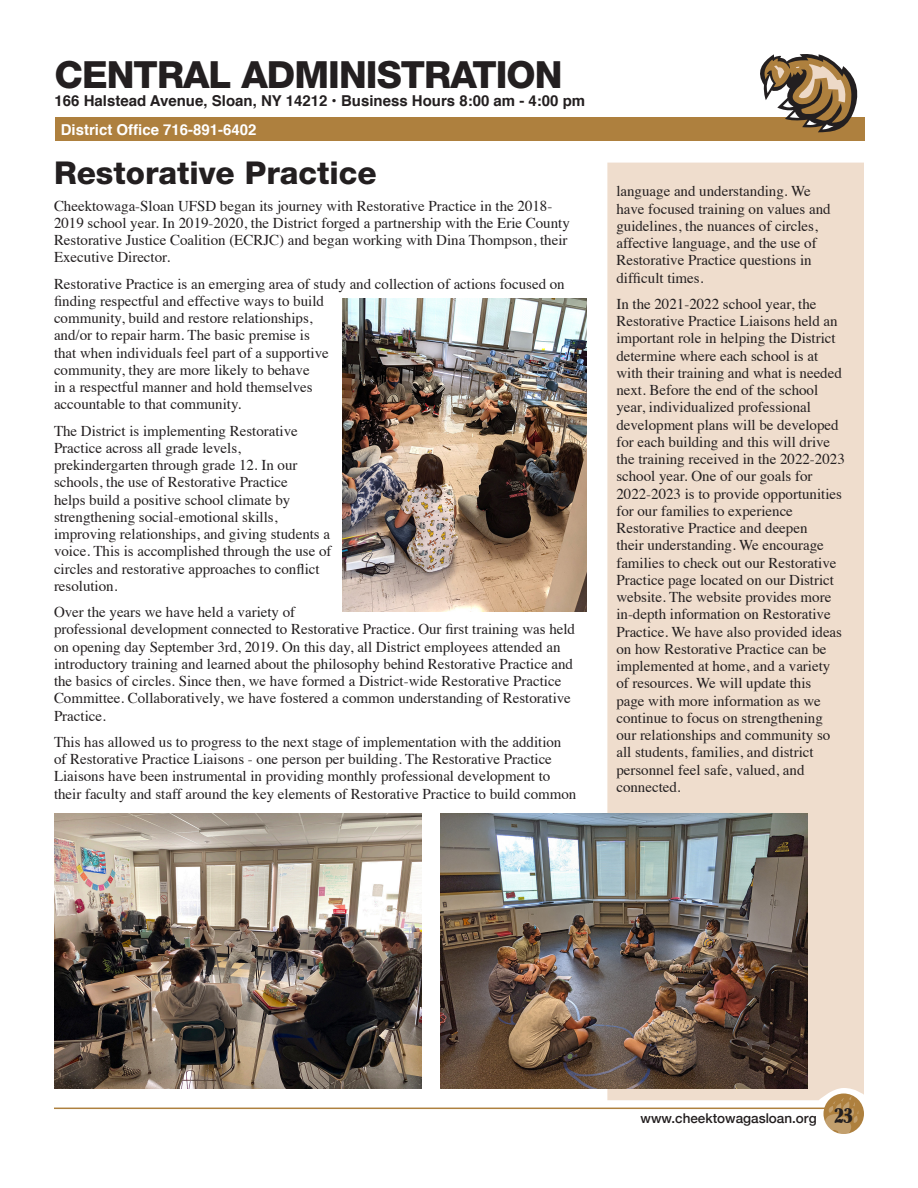
<style>
.page{position:relative;width:918px;height:1188px;background:#fff}
.page>*{position:absolute;margin:0;border:0;box-sizing:border-box;transform-origin:0 0}
.t1{font:800 37.5px "Helvetica Neue LT Std";letter-spacing:-.025em;color:#231f20}
.Heading{font:800 31.5px "Helvetica Neue LT Std";color:#231f20}
.body_Text_10_11_5{font:15px/17.2px "Times";color:#231f20}
.t2{font:700 15px "Helvetica";color:#231f20}
.t3{font:700 15px "Helvetica";color:#fff}
.t4{font:500 13.5px "Helvetica Neue";color:#231f20}
.s1{font-family:"Bernhard Std";font-weight:700;font-stretch:condensed;font-size:21px}
</style>
<div class="page">
<div style="left:55px;top:118px;width:810px;height:23px;background:#ae803e"></div>
<svg style="left:760px;top:54px;width:97px;height:78px"></svg>
<hr style="left:54px;top:1108px;width:790px;height:1px;background:#ae803e">
<div style="left:824px;top:1094px;width:40px;height:40px;background:#ae803e;border-radius:50%"></div>
<svg style="left:824px;top:1100px;width:34px;height:34px"></svg>
<div style="left:607px;top:163px;width:257px;height:937px;background:#efddcd"></div>
<img style="left:342px;top:298px;width:245px;height:313px">
<img style="left:441px;top:814px;width:367px;height:275px">
<img style="left:55px;top:814px;width:366px;height:275px">
<h1 class="t1" style="left:55px;top:52px;width:510px">CENTRAL ADMINISTRATION</h1>
<p class="t2" style="left:55px;top:89px;width:532px">166 Halstead Avenue, Sloan, NY 14212 • Business Hours 8:00 am - 4:00 pm</p>
<p class="t3" style="left:61px;top:118px;width:197px">District Office 716-891-6402</p>
<h1 class="Heading" style="left:54px;top:155px;width:324px">Restorative Practice</h1>
<p class="body_Text_10_11_5" style="left:54px;top:196px;width:517px">Cheektowaga-Sloan UFSD began its journey with Restorative Practice in the 2018- 2019 school year. In 2019-2020, the District forged a partnership with the Erie County Restorative Justice Coalition (ECRJC) and began working with Dina Thompson, their Executive Director.</p>
<p class="body_Text_10_11_5" style="left:54px;top:274px;width:512px">Restorative Practice is an emerging area of study and collection of actions focused on finding respectful and effective ways to build<br>community, build and restore relationships,<br>and/or to repair harm. The basic premise is<br>that when individuals feel part of a supportive<br>community, they are more likely to behave<br>in a respectful manner and hold themselves<br>accountable to that community.</p>
<p class="body_Text_10_11_5" style="left:54px;top:421px;width:279px">The District is implementing Restorative Practice across all grade levels, prekindergarten through grade 12. In our schools, the use of Restorative Practice<br>helps build a positive school climate by strengthening social-emotional skills, improving relationships, and giving students a voice. This is accomplished through the use of circles and restorative approaches to conflict resolution.</p>
<p class="body_Text_10_11_5" style="left:54px;top:602px;width:523px">Over the years we have held a variety of<br>professional development connected to Restorative Practice. Our first training was held on opening day September 3rd, 2019. On this day, all District employees attended an introductory training and learned about the philosophy behind Restorative Practice and the basics of circles. Since then, we have formed a District-wide Restorative Practice Committee. Collaboratively, we have fostered a common understanding of Restorative Practice.</p>
<p class="body_Text_10_11_5" style="left:54px;top:732px;width:524px">This has allowed us to progress to the next stage of implementation with the addition of Restorative Practice Liaisons - one person per building. The Restorative Practice Liaisons have been instrumental in providing monthly professional development to their faculty and staff around the key elements of Restorative Practice to build common</p>
<p class="body_Text_10_11_5" style="left:616px;top:181px;width:216px">language and understanding. We have focused training on values and guidelines, the nuances of circles, affective language, and the use of<br>Restorative Practice questions in difficult times.</p>
<p class="body_Text_10_11_5" style="left:616px;top:294px;width:230px">In the 2021-2022 school year, the Restorative Practice Liaisons held an important role in helping the District determine where each school is at with their training and what is needed next. Before the end of the school year, individualized professional development plans will be developed for each building and this will drive the training received in the 2022-2023 school year. One of our goals for 2022-2023 is to provide opportunities for our families to experience Restorative Practice and deepen<br>their understanding. We encourage families to check out our Restorative Practice page located on our District website. The website provides more in-depth information on Restorative Practice. We have also provided ideas on how Restorative Practice can be implemented at home, and a variety of resources. We will update this<br>page with more information as we continue to focus on strengthening our relationships and community so all students, families, and district personnel feel safe, valued, and connected.</p>
<p class="t4" style="left:641px;top:1107px;width:214px">www.cheektowagasloan.org <span class="s1">23</span></p>
</div>
